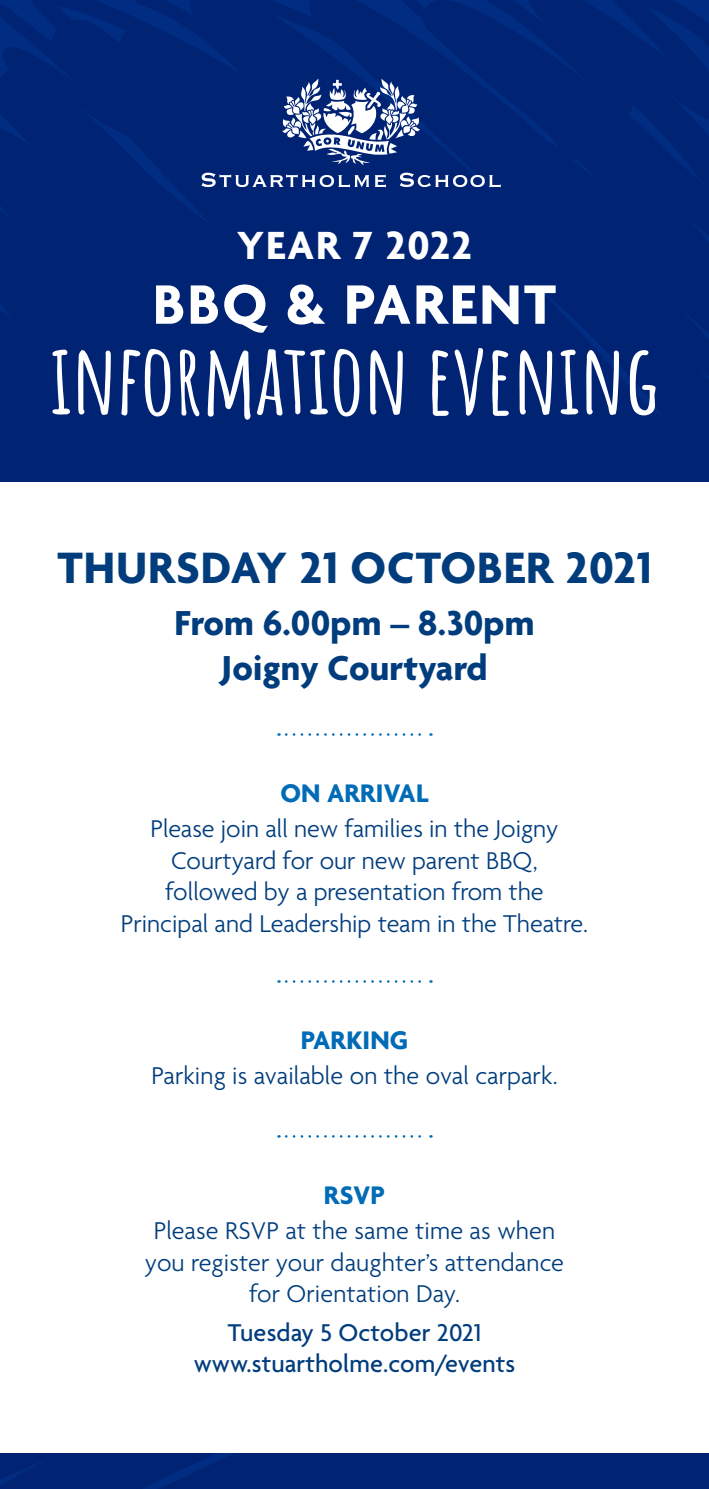
<style>
.page{position:relative;width:709px;height:1489px;background:#fff}
.page>*{position:absolute;margin:0;border:0;box-sizing:border-box;transform-origin:0 0}
.t1{font:700 97.5px "Amatic SC";letter-spacing:-.01em;color:#fff}
.t2{font:700 60px "Agenda";letter-spacing:.04em;color:#fff}
.t3{font:700 47.5px "Agenda";letter-spacing:.02em;color:#013d7d}
.t4{font:700 42.5px "Agenda";letter-spacing:.04em;color:#fff}
.t5{font:700 37.5px "Agenda";letter-spacing:.005em;color:#013d7d}
.t6{font:700 27.5px "Agenda";letter-spacing:.005em;color:#006bb6}
.t7{font:300 26.25px/31.5px "Agenda";color:#013d7d;text-align:center}
.t8{font:500 26.25px "Agenda";letter-spacing:.005em;color:#013d7d}
</style>
<div class="page">
<div style="left:0;top:0;width:709px;height:481px;background:#002374"></div>
<svg style="left:282px;top:78px;width:138px;height:87px"></svg>
<svg style="left:201px;top:173px;width:168px;height:14px"></svg>
<svg style="left:375px;top:175px;width:11px;height:12px"></svg>
<svg style="left:400px;top:173px;width:101px;height:14px"></svg>
<div style="left:0;top:1453px;width:709px;height:35px;background:#002374"></div>
<svg style="left:286px;top:733px;width:145px;height:2px"></svg>
<svg style="left:286px;top:980px;width:145px;height:2px"></svg>
<svg style="left:286px;top:1135px;width:145px;height:2px"></svg>
<p class="t4" style="left:237px;top:222px;width:236px">YEAR 7 2022</p>
<p class="t2" style="left:153px;top:272px;width:404px">BBQ &amp; PARENT</p>
<p class="t1" style="left:50px;top:303px;width:610px">INFORMATION EVENING</p>
<p class="t3" style="left:57px;top:542px;width:595px">THURSDAY 21 OCTOBER 2021</p>
<p class="t5" style="left:174px;top:603px;width:361px">From 6.00pm – 8.30pm</p>
<p class="t5" style="left:221px;top:648px;width:267px">Joigny Courtyard</p>
<p class="t6" style="left:280px;top:778px;width:150px">ON ARRIVAL</p>
<p class="t7" style="left:121px;top:814px;width:468px">Please join all new families in the Joigny Courtyard for our new parent BBQ,<br>followed by a presentation from the Principal and Leadership team in the Theatre.</p>
<p class="t6" style="left:301px;top:1025px;width:109px">PARKING</p>
<p class="t7" style="left:151px;top:1061px;width:408px">Parking is available on the oval carpark.</p>
<p class="t6" style="left:324px;top:1180px;width:63px">RSVP</p>
<p class="t7" style="left:145px;top:1216px;width:420px">Please RSVP at the same time as when you register your daughter’s attendance for Orientation Day.</p>
<p class="t8" style="left:228px;top:1318px;width:255px">Tuesday 5 October 2021</p>
<p class="t8" style="left:194px;top:1349px;width:323px">www.stuartholme.com/events</p>
</div>
